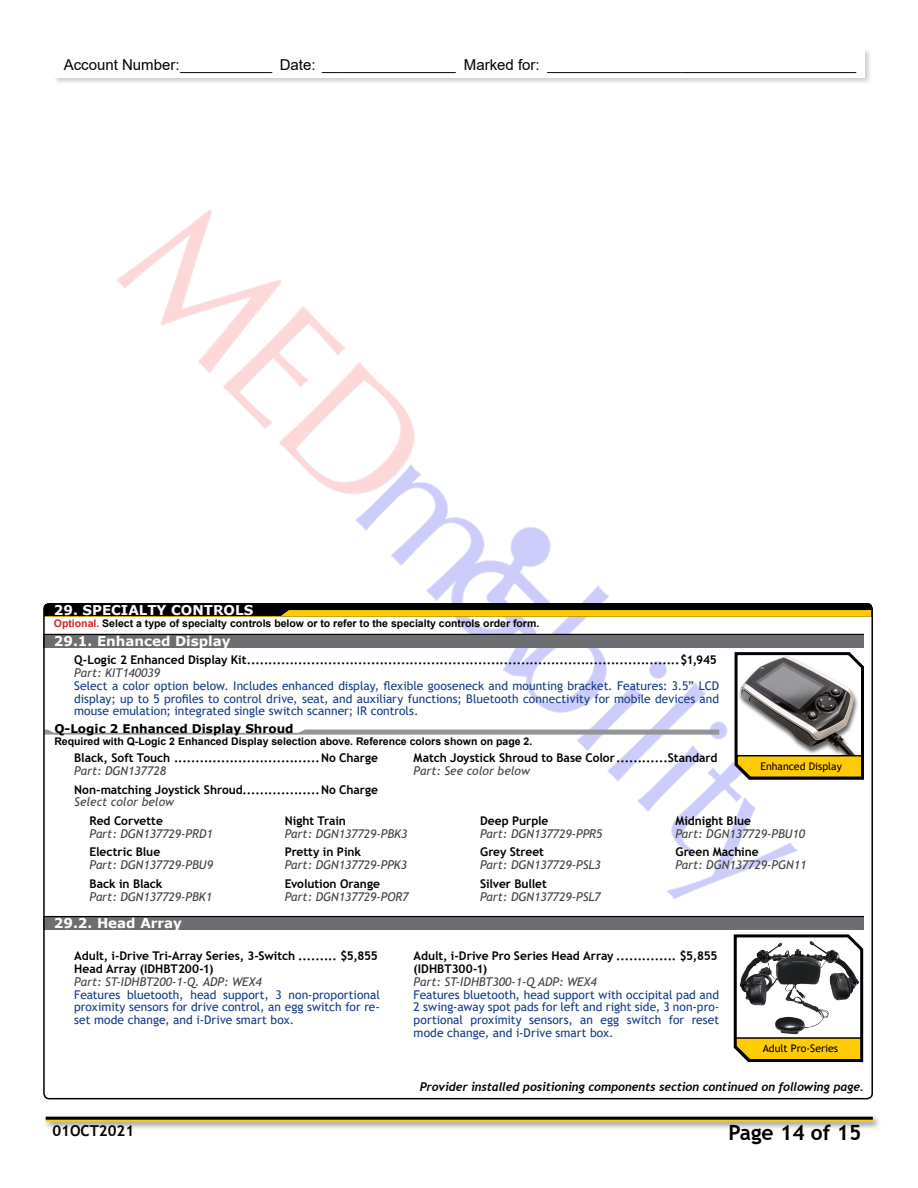
<style>
.page{position:relative;width:918px;height:1188px;background:#fff}
.page>*{position:absolute;margin:0;border:0;box-sizing:border-box;transform-origin:0 0}
.t1{font:700 21px "Trebuchet MS";color:#000}
.t2{font:15px "Arial";color:#000}
.t3{font:700 15px "Trebuchet MS";color:#000}
.t4{font:700 13.5px "Verdana";color:#fff}
.t5{font:12px/12.8px "Trebuchet MS";color:#123985;text-align:justify}
.t6{font:700 12px/13px "Trebuchet MS";letter-spacing:-.005em;color:#000}
.t7{font:italic 12px "Trebuchet MS";color:#414042}
.t8{font:italic 700 12px "Trebuchet";letter-spacing:-.01em;color:#000}
.t9{font:700 12px "Verdana";color:#000}
.t10{font:700 10.5px "Arial";color:#000}
.t11{font:10.5px "Trebuchet MS";color:#000}
.s1{color:#d2232a}
</style>
<div class="page">
<img style="left:46px;top:210px;width:818px;height:762px">
<div style="left:43px;top:1114px;width:839px;height:17px;background:#000;opacity:.48"></div>
<hr style="left:46px;top:1119px;width:827px;height:3px;background:#ffcb05">
<hr style="left:46px;top:1117px;width:827px;height:3px;background:#000">
<div style="left:53px;top:47px;width:820px;height:39px;background:#000;opacity:.23"></div>
<div style="left:54px;top:48px;width:810px;height:29px;background:#fff"></div>
<svg style="left:46px;top:730px;width:673px;height:5px;background:#b1b2b4"></svg>
<div style="left:44px;top:917px;width:820px;height:13px;background:#6d6e71"></div>
<hr style="left:44px;top:916px;width:820px;height:1px;background:#000">
<svg style="left:734px;top:934px;width:130px;height:128px;background:#b5982b"></svg>
<img style="left:736px;top:939px;width:128px;height:96px">
<div style="left:44px;top:635px;width:820px;height:13px;background:#6d6e71"></div>
<hr style="left:44px;top:634px;width:820px;height:1px;background:#000">
<svg style="left:735px;top:652px;width:129px;height:128px"></svg>
<svg style="left:44px;top:603px;width:828px;height:14px;background:#5a4804"></svg>
<p class="t2" style="left:64px;top:54px;width:794px">Account Number:___________ Date: ________________ Marked for: _____________________________________</p>
<p class="t4" style="left:54px;top:600px;width:201px">29. SPECIALTY CONTROLS</p>
<p class="t10" style="left:54px;top:616px;width:487px"><span class="s1">Optional.</span> Select a type of specialty controls below or to refer to the specialty controls order form.</p>
<p class="t4" style="left:54px;top:631px;width:178px">29.1. Enhanced Display</p>
<p class="t6" style="left:74px;top:654px;width:644px">Q-Logic 2 Enhanced Display Kit.....................................................................................................$1,945</p>
<p class="t7" style="left:74px;top:666px;width:87px">Part: KIT140039</p>
<p class="t5" style="left:74px;top:679px;width:647px">Select a color option below. Includes enhanced display, flexible gooseneck and mounting bracket. Features: 3.5” LCD display; up to 5 profiles to control drive, seat, and auxiliary functions; Bluetooth connectivity for mobile devices and mouse emulation; integrated single switch scanner; IR controls.</p>
<p class="t9" style="left:54px;top:720px;width:241px">Q-Logic 2 Enhanced Display Shroud</p>
<p class="t10" style="left:54px;top:734px;width:479px">Required with Q-Logic 2 Enhanced Display selection above. Reference colors shown on page 2.</p>
<p class="t6" style="left:74px;top:751px;width:305px">Black, Soft Touch ..................................No Charge</p>
<p class="t7" style="left:74px;top:763px;width:93px">Part: DGN137728</p>
<p class="t6" style="left:74px;top:783px;width:305px">Non-matching Joystick Shroud..................No Charge</p>
<p class="t7" style="left:74px;top:795px;width:101px">Select color below</p>
<p class="t6" style="left:414px;top:751px;width:305px">Match Joystick Shroud to Base Color ............Standard</p>
<p class="t7" style="left:414px;top:763px;width:118px">Part: See color below</p>
<p class="t11" style="left:760px;top:760px;width:83px">Enhanced Display</p>
<p class="t6" style="left:90px;top:814px;width:75px">Red Corvette</p>
<p class="t7" style="left:90px;top:826px;width:125px">Part: DGN137729-PRD1</p>
<p class="t6" style="left:90px;top:846px;width:72px">Electric Blue</p>
<p class="t7" style="left:90px;top:857px;width:125px">Part: DGN137729-PBU9</p>
<p class="t6" style="left:90px;top:877px;width:75px">Back in Black</p>
<p class="t7" style="left:90px;top:889px;width:124px">Part: DGN137729-PBK1</p>
<p class="t4" style="left:54px;top:913px;width:130px">29.2. Head Array</p>
<p class="t6" style="left:285px;top:814px;width:63px">Night Train</p>
<p class="t7" style="left:285px;top:826px;width:124px">Part: DGN137729-PBK3</p>
<p class="t6" style="left:285px;top:846px;width:78px">Pretty in Pink</p>
<p class="t7" style="left:285px;top:857px;width:124px">Part: DGN137729-PPK3</p>
<p class="t6" style="left:285px;top:877px;width:97px">Evolution Orange</p>
<p class="t7" style="left:285px;top:889px;width:126px">Part: DGN137729-POR7</p>
<p class="t6" style="left:480px;top:814px;width:70px">Deep Purple</p>
<p class="t7" style="left:480px;top:826px;width:124px">Part: DGN137729-PPR5</p>
<p class="t6" style="left:480px;top:846px;width:65px">Grey Street</p>
<p class="t7" style="left:480px;top:857px;width:122px">Part: DGN137729-PSL3</p>
<p class="t6" style="left:480px;top:877px;width:68px">Silver Bullet</p>
<p class="t7" style="left:480px;top:889px;width:122px">Part: DGN137729-PSL7</p>
<p class="t6" style="left:675px;top:814px;width:77px">Midnight Blue</p>
<p class="t7" style="left:675px;top:826px;width:131px">Part: DGN137729-PBU10</p>
<p class="t6" style="left:675px;top:846px;width:85px">Green Machine</p>
<p class="t7" style="left:675px;top:857px;width:132px">Part: DGN137729-PGN11</p>
<p class="t6" style="left:74px;top:949px;width:305px">Adult, i-Drive Tri-Array Series, 3-Switch ......... $5,855<br>Head Array (IDHBT200-1)</p>
<p class="t7" style="left:74px;top:974px;width:189px">Part: ST-IDHBT200-1-Q. ADP: WEX4</p>
<p class="t5" style="left:74px;top:988px;width:307px">Features bluetooth, head support, 3 non-proportional proximity sensors for drive control, an egg switch for re&shy;set mode change, and i-Drive smart box.</p>
<p class="t6" style="left:414px;top:949px;width:305px">Adult, i-Drive Pro Series Head Array .............. $5,855 (IDHBT300-1)</p>
<p class="t7" style="left:414px;top:974px;width:185px">Part: ST-IDHBT300-1-Q ADP: WEX4</p>
<p class="t5" style="left:414px;top:988px;width:307px">Features bluetooth, head support with occipital pad and 2 swing-away spot pads for left and right side, 3 non-pro&shy;portional proximity sensors, an egg switch for reset mode change, and i-Drive smart box.</p>
<p class="t11" style="left:763px;top:1042px;width:77px">Adult Pro-Series</p>
<p class="t8" style="left:420px;top:1080px;width:446px">Provider installed positioning components section continued on following page.</p>
<p class="t3" style="left:52px;top:1121px;width:83px">01OCT2021</p>
<h1 class="t1" style="left:729px;top:1119px;width:134px">Page 14 of 15</h1>
</div>
